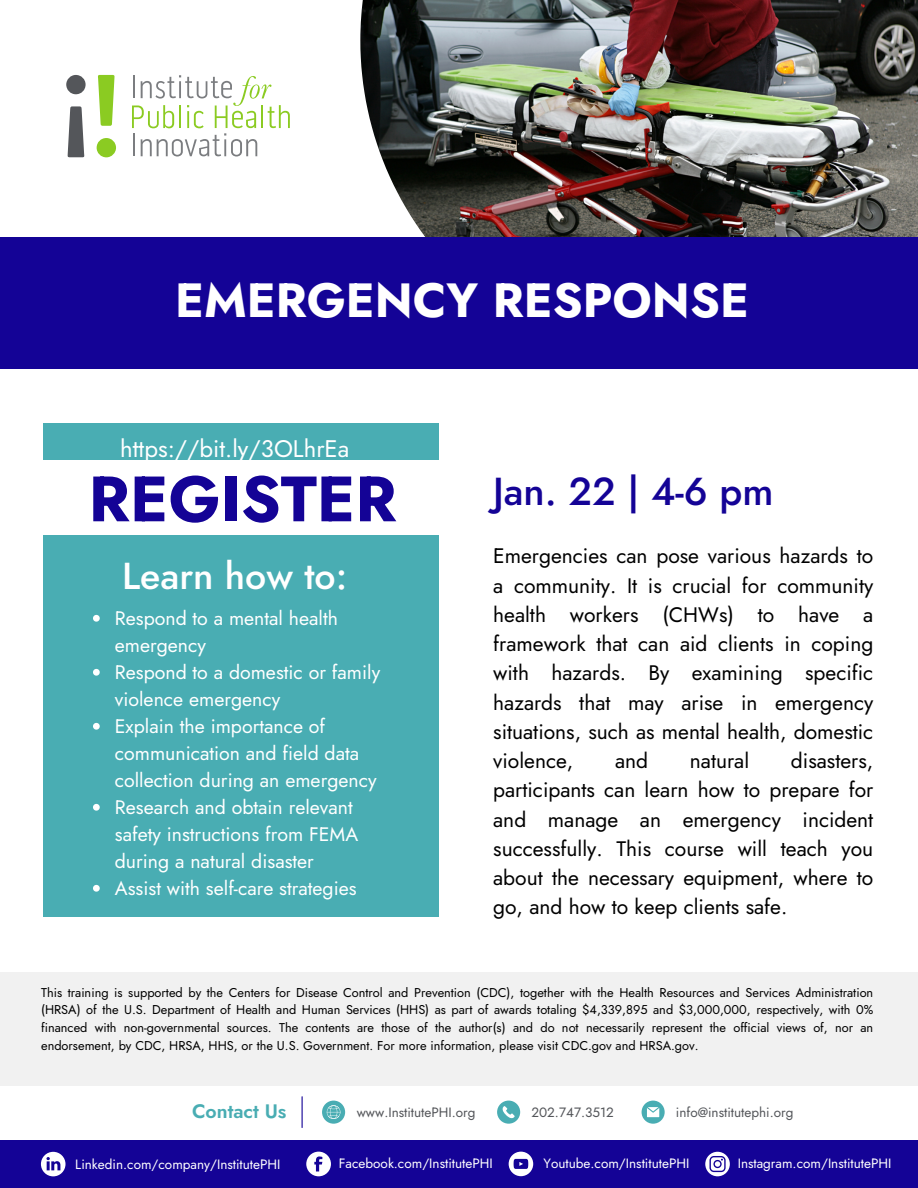
<style>
.page{position:relative;width:918px;height:1188px;background:#fff}
.page>*{position:absolute;margin:0;border:0;box-sizing:border-box;transform-origin:0 0}
.t1{font:700 63.9px "Jost";color:#140396}
.t2{font:700 48px "Jost";color:#fff}
.t3{font:500 39px "Jost";color:#140396}
.t4{font:500 37.5px "Jost";color:#fff}
.t5{font:24px "Jost";color:#fff}
.t6{font:21px/29.2px "Jost";color:#000;text-align:justify}
.t7{font:19.5px/27px "Jost";color:#fff}
.t8{font:600 19.5px "Jost";color:#49adb3}
.t9{font:13.5px "Jost";color:#fff}
.t10{font:13.5px "Jost";color:#54565a}
.t11{font:12.75px/17.7px "Jost";color:#000;text-align:justify}
</style>
<div class="page">
<div style="left:0;top:972px;width:918px;height:113px;background:#f1f1f1"></div>
<img style="left:473px;top:0;width:445px;height:237px">
<svg style="left:99px;top:0;width:374px;height:237px"></svg>
<svg style="left:66px;top:75px;width:252px;height:97px"></svg>
<div style="left:0;top:237px;width:918px;height:132px;background:#140396"></div>
<div style="left:43px;top:424px;width:396px;height:493px;background:#49adb3"></div>
<div style="left:41px;top:460px;width:405px;height:75px;background:#fff"></div>
<svg style="left:93px;top:615px;width:7px;height:7px"></svg>
<svg style="left:93px;top:669px;width:7px;height:7px"></svg>
<svg style="left:93px;top:723px;width:7px;height:7px"></svg>
<svg style="left:93px;top:804px;width:7px;height:7px"></svg>
<svg style="left:93px;top:885px;width:7px;height:7px"></svg>
<div style="left:0;top:1140px;width:918px;height:48px;background:#140396"></div>
<svg style="left:306px;top:1152px;width:25px;height:24px"></svg>
<svg style="left:41px;top:1152px;width:25px;height:24px"></svg>
<hr style="left:302px;top:1097px;width:1px;height:31px;background:#140396">
<div style="left:322px;top:1101px;width:23px;height:23px;background:#49adb3;border-radius:50%"></div>
<svg style="left:327px;top:1105px;width:13px;height:14px"></svg>
<svg style="left:497px;top:1101px;width:23px;height:23px"></svg>
<svg style="left:705px;top:1152px;width:25px;height:24px"></svg>
<svg style="left:642px;top:1101px;width:23px;height:23px"></svg>
<svg style="left:509px;top:1152px;width:24px;height:24px"></svg>
<p class="t2" style="left:175px;top:265px;width:575px">EMERGENCY RESPONSE</p>
<p class="t5" style="left:120px;top:431px;width:231px">https://bit.ly/3OLhrEa</p>
<p class="t1" style="left:89px;top:453px;width:310px">REGISTER</p>
<p class="t4" style="left:122px;top:549px;width:227px">Learn how to:</p>
<p class="t7" style="left:115px;top:605px;width:225px">Respond to a mental health emergency</p>
<p class="t7" style="left:115px;top:659px;width:267px">Respond to a domestic or family violence emergency</p>
<p class="t7" style="left:115px;top:713px;width:263px">Explain the importance of communication and field data collection during an emergency</p>
<p class="t7" style="left:115px;top:794px;width:245px">Research and obtain relevant safety instructions from FEMA during a natural disaster</p>
<p class="t7" style="left:115px;top:875px;width:243px">Assist with self-care strategies</p>
<p class="t3" style="left:493px;top:463px;width:282px">Jan. 22 | 4-6 pm</p>
<p class="t6" style="left:493px;top:541px;width:382px">Emergencies can pose various hazards to a community. It is crucial for community health workers (CHWs) to have a framework that can aid clients in coping with hazards. By examining specific hazards that may arise in emergency situations, such as mental health, domestic violence,</p>
<p class="t6" style="left:493px;top:746px;width:382px;text-indent:298px">disasters, participants can learn how to prepare for and manage an emergency incident successfully. This course will teach you about the necessary equipment, where to go, and how to keep clients safe.</p>
<p class="t6" style="left:615px;top:746px;width:35px">and</p>
<p class="t6" style="left:690px;top:746px;width:61px">natural</p>
<p class="t11" style="left:41px;top:984px;width:834px">This training is supported by the Centers for Disease Control and Prevention (CDC), together with the Health Resources and Services Administration (HRSA) of the U.S. Department of Health and Human Services (HHS) as part of awards totaling $4,339,895 and $3,000,000, respectively, with 0% financed with non-governmental sources. The contents are those of the author(s) and do not necessarily represent the official views of, nor an endorsement, by CDC, HRSA, HHS, or the U.S. Government. For more information, please visit CDC.gov and HRSA.gov.</p>
<p class="t8" style="left:192px;top:1097px;width:96px">Contact Us</p>
<p class="t10" style="left:676px;top:1102px;width:119px">info@institutephi.org</p>
<p class="t9" style="left:544px;top:1154px;width:147px">Youtube.com/InstitutePHI</p>
<p class="t10" style="left:357px;top:1102px;width:120px">www.InstitutePHI.org</p>
<p class="t10" style="left:532px;top:1102px;width:84px">202.747.3512</p>
<p class="t9" style="left:339px;top:1154px;width:155px">Facebook.com/InstitutePHI</p>
<p class="t9" style="left:75px;top:1154px;width:207px">Linkedin.com/company/InstitutePHI</p>
<p class="t9" style="left:738px;top:1154px;width:155px">Instagram.com/InstitutePHI</p>
</div>
